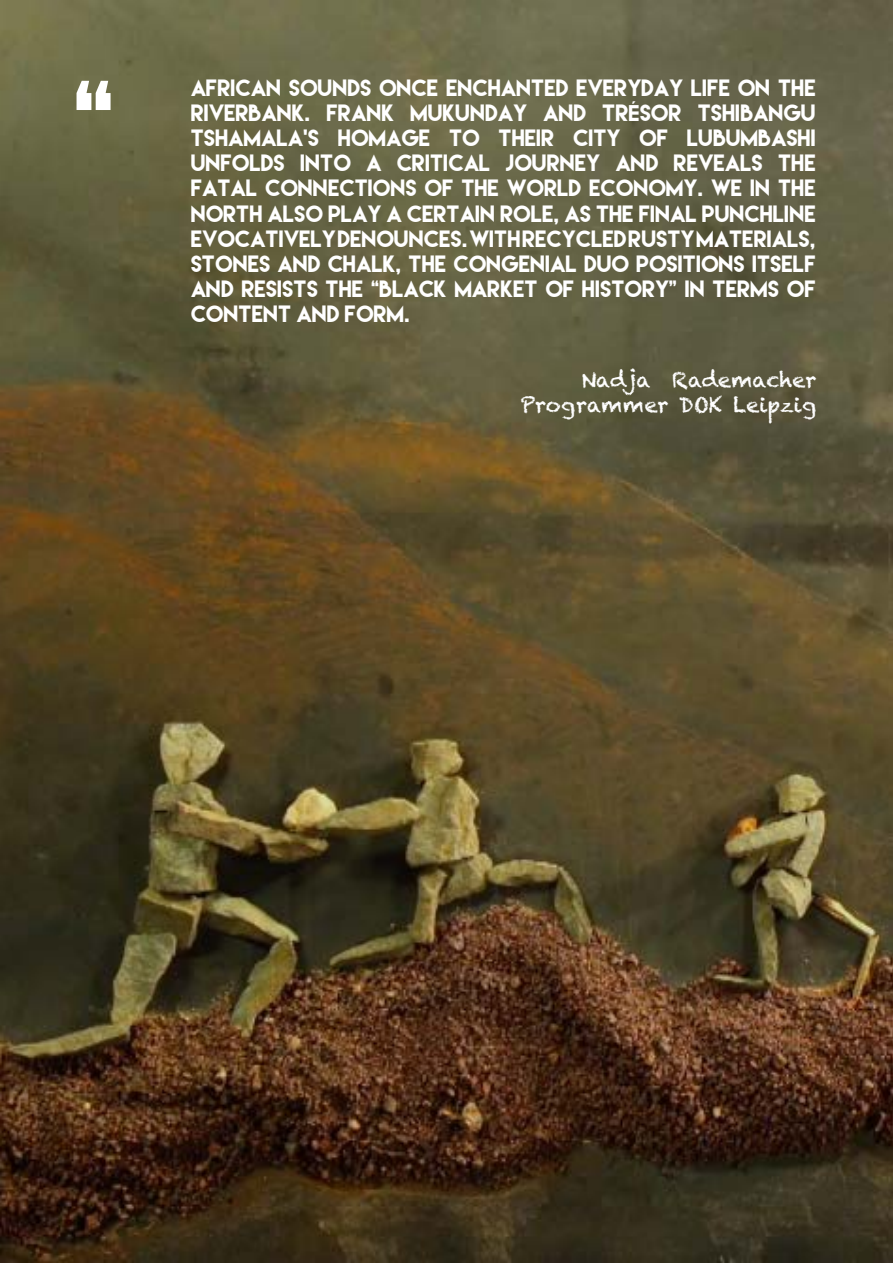
<style>
.page{position:relative;width:893px;height:1263px;background:#fff}
.page>*{position:absolute;margin:0;border:0;box-sizing:border-box;transform-origin:0 0}
.t1{font:108px "Lemon Milk";color:#fff}
.t2{font:21px/25.2px "Lemon Milk";color:#fff;text-align:justify}
.t3{font:21px/25.2px "Chalkduster";color:#fff;text-align:right}
.s1{font-family:"Facile Sans"}
</style>
<div class="page">
<img style="left:0;top:0;width:893px;height:1263px">
<h1 class="t1" style="left:77px;top:68px;width:44px">“</h1>
<p class="t2" style="left:191px;top:75px;width:627px">AFRICAN SOUNDS ONCE ENCHANTED EVERYDAY LIFE ON THE RIVERBANK. FRANK MUKUNDAY AND TR<span class="s1">é</span>SOR TSHIBANGU TSHAMALA’S HOMAGE TO THEIR CITY OF LUBUMBASHI UNFOLDS INTO A CRITICAL JOURNEY AND REVEALS THE FATAL CONNECTIONS OF THE WORLD ECONOMY. WE IN THE NORTH ALSO PLAY A CERTAIN ROLE, AS THE FINAL PUNCHLINE EVOCATIVELY DENOUNCES. WITH RECYCLED RUSTY MATERIALS, STONES AND CHALK, THE CONGENIAL DUO POSITIONS ITSELF AND RESISTS THE “BLACK MARKET OF HISTORY” IN TERMS OF CONTENT AND FORM.</p>
<p class="t3" style="left:520px;top:367px;width:298px">Nadja Rademacher<br>Programmer DOK Leipzig</p>
</div>
